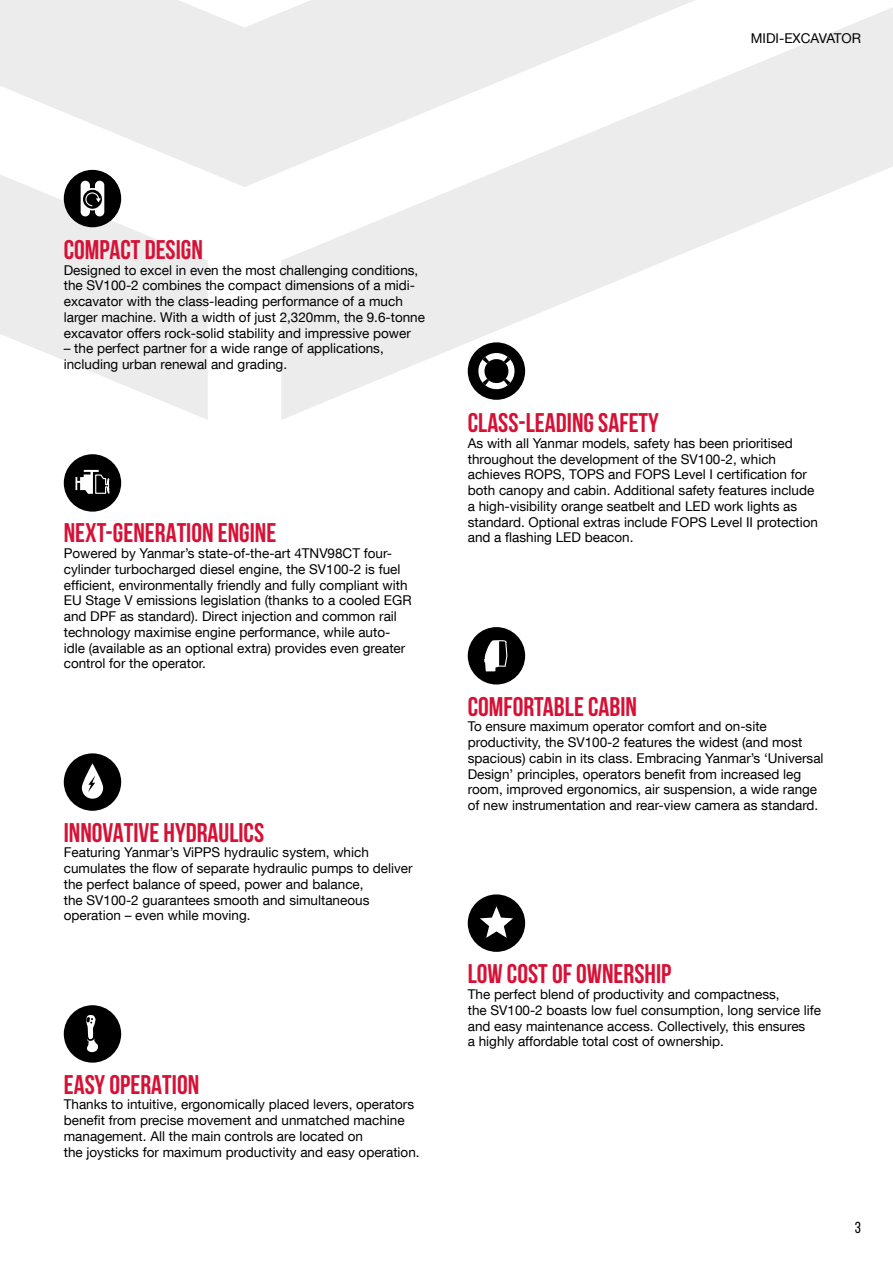
<style>
.page{position:relative;width:893px;height:1263px;background:#fff}
.page>*{position:absolute;margin:0;border:0;box-sizing:border-box;transform-origin:0 0}
.t1{font:700 27px "Bebas Neue";color:#d61136}
.t2{font:15.9px "Bebas Neue";color:#000}
.t3{font:13.5px/15.8px "Helvetica Neue LT Com";color:#000}
</style>
<div class="page">
<svg style="left:281px;top:7px;width:612px;height:413px"></svg>
<svg style="left:0;top:0;width:696px;height:187px;fill:#ececec"></svg>
<svg style="left:0;top:174px;width:208px;height:246px;fill:#ececec"></svg>
<div style="left:64px;top:454px;width:57px;height:58px;background:#000;border-radius:50%"></div>
<svg style="left:76px;top:470px;width:34px;height:24px"></svg>
<div style="left:64px;top:1005px;width:57px;height:58px;background:#000;border-radius:50%"></div>
<svg style="left:86px;top:1015px;width:13px;height:38px"></svg>
<div style="left:468px;top:627px;width:57px;height:57px;background:#000;border-radius:50%"></div>
<svg style="left:484px;top:640px;width:23px;height:31px"></svg>
<div style="left:468px;top:894px;width:57px;height:58px;background:#000;border-radius:50%"></div>
<svg style="left:480px;top:906px;width:33px;height:32px"></svg>
<div style="left:64px;top:170px;width:57px;height:57px;background:#000;border-radius:50%"></div>
<svg style="left:81px;top:181px;width:23px;height:35px"></svg>
<div style="left:64px;top:753px;width:57px;height:58px;background:#000;border-radius:50%"></div>
<svg style="left:82px;top:763px;width:21px;height:36px"></svg>
<div style="left:468px;top:342px;width:57px;height:58px;background:#000;border-radius:50%"></div>
<svg style="left:478px;top:353px;width:37px;height:37px"></svg>
<p class="t3" style="left:751px;top:30px;width:112px">MIDI-EXCAVATOR</p>
<h1 class="t1" style="left:64px;top:235px;width:141px">COMPACT DESIGN</h1>
<p class="t3" style="left:64px;top:262px;width:363px">Designed to excel in even the most challenging conditions, the SV100-2 combines the compact dimensions of a midi&shy;excavator with the class-leading performance of a much larger machine. With a width of just 2,320mm, the 9.6-tonne excavator offers rock-solid stability and impressive power</p>
<p class="t3" style="left:64px;top:340px;width:322px">– the perfect partner for a wide range of applications, including urban renewal and grading.</p>
<h1 class="t1" style="left:64px;top:518px;width:214px">NEXT-GENERATION ENGINE</h1>
<p class="t3" style="left:64px;top:545px;width:349px">Powered by Yanmar’s state-of-the-art 4TNV98CT four&shy;cylinder turbocharged diesel engine, the SV100-2 is fuel efficient, environmentally friendly and fully compliant with EU Stage V emissions legislation (thanks to a cooled EGR and DPF as standard). Direct injection and common rail technology maximise engine performance, while auto&shy;idle (available as an optional extra) provides even greater control for the operator.</p>
<h1 class="t1" style="left:64px;top:817px;width:202px">INNOVATIVE HYDRAULICS</h1>
<p class="t3" style="left:64px;top:844px;width:350px">Featuring Yanmar’s ViPPS hydraulic system, which cumulates the flow of separate hydraulic pumps to deliver the perfect balance of speed, power and balance,<br>the SV100-2 guarantees smooth and simultaneous operation – even while moving.</p>
<h1 class="t1" style="left:64px;top:1069px;width:137px">EASY OPERATION</h1>
<p class="t3" style="left:64px;top:1096px;width:357px">Thanks to intuitive, ergonomically placed levers, operators benefit from precise movement and unmatched machine management. All the main controls are located on<br>the joysticks for maximum productivity and easy operation.</p>
<h1 class="t1" style="left:468px;top:408px;width:193px">CLASS-LEADING SAFETY</h1>
<p class="t3" style="left:468px;top:435px;width:352px">As with all Yanmar models, safety has been prioritised throughout the development of the SV100-2, which achieves ROPS, TOPS and FOPS Level I certification for both canopy and cabin. Additional safety features include a high-visibility orange seatbelt and LED work lights as standard. Optional extras include FOPS Level II protection and a flashing LED beacon.</p>
<h1 class="t1" style="left:468px;top:691px;width:171px">COMFORTABLE CABIN</h1>
<p class="t3" style="left:468px;top:718px;width:357px">To ensure maximum operator comfort and on-site productivity, the SV100-2 features the widest (and most spacious) cabin in its class. Embracing Yanmar’s ‘Universal Design’ principles, operators benefit from increased leg room, improved ergonomics, air suspension, a wide range of new instrumentation and rear-view camera as standard.</p>
<h1 class="t1" style="left:468px;top:959px;width:205px">LOW COST OF OWNERSHIP</h1>
<p class="t3" style="left:468px;top:986px;width:355px">The perfect blend of productivity and compactness,<br>the SV100-2 boasts low fuel consumption, long service life and easy maintenance access. Collectively, this ensures<br>a highly affordable total cost of ownership.</p>
<p class="t2" style="left:855px;top:1219px;width:8px">3</p>
</div>
